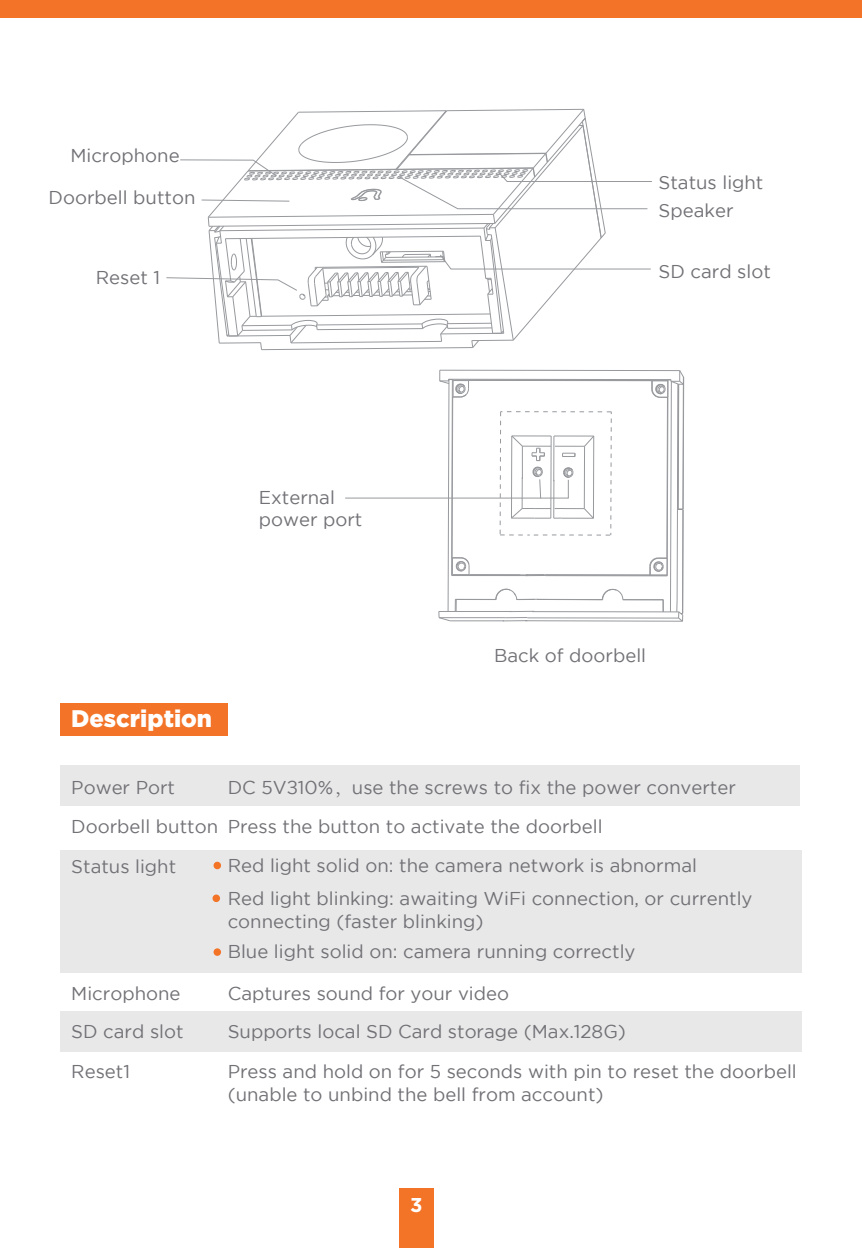
<style>
.page{position:relative;width:862px;height:1248px;background:#fff}
.page>*{position:absolute;margin:0;border:0;box-sizing:border-box;transform-origin:0 0}
.t1{font:900 24px "Gotham";color:#fff}
.t2{font:700 20px "Gotham";color:#fff}
.t3{font:18.4px/39.2px "Gotham";color:#717176}
.s1{font-family:"Adobe Song Std";font-weight:300}
</style>
<div class="page">
<div style="left:60px;top:1011px;width:741px;height:40px;background:#e8e8e9"></div>
<div style="left:60px;top:765px;width:740px;height:40px;background:#e8e8e9"></div>
<div style="left:60px;top:889px;width:741px;height:40px;background:#e8e8e9"></div>
<div style="left:60px;top:924px;width:741px;height:40px;background:#e8e8e9"></div>
<div style="left:60px;top:849px;width:741px;height:41px;background:#e8e8e9"></div>
<div style="left:60px;top:964px;width:741px;height:7px;background:#e8e8e9"></div>
<div style="left:212px;top:894px;width:8px;height:8px;background:#f37426;border-radius:50%"></div>
<div style="left:213px;top:948px;width:8px;height:7px;background:#f37426;border-radius:50%"></div>
<div style="left:213px;top:861px;width:8px;height:8px;background:#f37426;border-radius:50%"></div>
<svg style="left:166px;top:108px;width:486px;height:242px"></svg>
<hr style="left:447px;top:379px;width:3px;height:232px;background:#97999d">
<hr style="left:451px;top:379px;width:2px;height:196px;background:#97999d">
<svg style="left:438px;top:598px;width:19px;height:23px"></svg>
<hr style="left:450px;top:620px;width:54px;height:1px;background:#97999d">
<svg style="left:503px;top:620px;width:22px;height:1px"></svg>
<hr style="left:525px;top:620px;width:157px;height:2px;background:#97999d">
<hr style="left:527px;top:617px;width:151px;height:1px;background:#97999d">
<hr style="left:505px;top:616px;width:22px;height:2px;background:#97999d">
<hr style="left:439px;top:617px;width:66px;height:1px;background:#97999d">
<hr style="left:532px;top:611px;width:147px;height:1px;background:#97999d">
<hr style="left:510px;top:610px;width:24px;height:2px;background:#97999d">
<hr style="left:439px;top:610px;width:73px;height:2px;background:#97999d">
<hr style="left:455px;top:598px;width:41px;height:2px;background:#97999d">
<hr style="left:516px;top:598px;width:21px;height:2px;background:#97999d">
<hr style="left:537px;top:598px;width:65px;height:2px;background:#97999d">
<hr style="left:623px;top:599px;width:40px;height:1px;background:#97999d">
<hr style="left:525px;top:574px;width:20px;height:2px;background:#97999d">
<hr style="left:451px;top:575px;width:76px;height:1px;background:#97999d">
<hr style="left:545px;top:574px;width:122px;height:2px;background:#97999d">
<hr style="left:453px;top:574px;width:75px;height:1px;background:#97999d">
<svg style="left:662px;top:599px;width:2px;height:12px"></svg>
<hr style="left:666px;top:380px;width:2px;height:196px;background:#97999d">
<hr style="left:670px;top:381px;width:2px;height:230px;background:#97999d">
<hr style="left:676px;top:384px;width:2px;height:216px;background:#97999d">
<hr style="left:677px;top:384px;width:2px;height:125px;background:#97999d">
<hr style="left:682px;top:509px;width:2px;height:104px;background:#97999d">
<hr style="left:682px;top:377px;width:2px;height:132px;background:#97999d">
<svg style="left:676px;top:600px;width:8px;height:22px"></svg>
<svg style="left:678px;top:507px;width:6px;height:3px"></svg>
<hr style="left:453px;top:379px;width:215px;height:2px;background:#97999d">
<hr style="left:448px;top:378px;width:223px;height:2px;background:#97999d">
<hr style="left:440px;top:369px;width:240px;height:2px;background:#97999d">
<svg style="left:439px;top:370px;width:30px;height:28px"></svg>
<svg style="left:453px;top:557px;width:17px;height:18px"></svg>
<svg style="left:649px;top:557px;width:19px;height:18px"></svg>
<svg style="left:651px;top:369px;width:34px;height:29px"></svg>
<svg style="left:601px;top:588px;width:23px;height:12px"></svg>
<svg style="left:495px;top:588px;width:39px;height:12px"></svg>
<svg style="left:345px;top:411px;width:267px;height:124px"></svg>
<div style="left:0;top:0;width:862px;height:17px;background:#f37428"></div>
<div style="left:60px;top:703px;width:168px;height:33px;background:#f37428"></div>
<div style="left:399px;top:1188px;width:35px;height:59px;background:#f37327"></div>
<p class="t3" style="left:70px;top:136px;width:111px">Microphone</p>
<p class="t3" style="left:49px;top:177px;width:148px">Doorbell button</p>
<p class="t3" style="left:658px;top:168px;width:106px;line-height:28px">Status light<br>Speaker</p>
<p class="t3" style="left:96px;top:258px;width:66px">Reset 1</p>
<p class="t3" style="left:658px;top:251px;width:114px">SD card slot</p>
<p class="t3" style="left:259px;top:485px;width:105px;line-height:22.4px">External power port</p>
<h1 class="t1" style="left:71px;top:704px;width:143px">Description</h1>
<p class="t3" style="left:494px;top:635px;width:154px">Back of doorbell</p>
<p class="t3" style="left:71px;top:767px;width:105px">Power Port</p>
<p class="t3" style="left:71px;top:806px;width:148px">Doorbell button</p>
<p class="t3" style="left:228px;top:767px;width:510px">DC 5V±10%<span class="s1">，</span>use the screws to fix the power converter</p>
<p class="t3" style="left:228px;top:806px;width:376px">Press the button to activate the doorbell</p>
<p class="t3" style="left:71px;top:846px;width:106px">Status light</p>
<p class="t3" style="left:228px;top:845px;width:471px">Red light solid on: the camera network is abnormal</p>
<p class="t3" style="left:228px;top:887px;width:526px;line-height:22.4px">Red light blinking: awaiting WiFi connection, or currently connecting (faster blinking)</p>
<p class="t3" style="left:71px;top:973px;width:114px">Microphone<br>SD card slot<br>Reset1</p>
<p class="t3" style="left:228px;top:931px;width:409px">Blue light solid on: camera running correctly</p>
<p class="t3" style="left:228px;top:973px;width:570px">Captures sound for your video<br>Supports local SD Card storage (Max.128G)<br>Press and hold on for 5 seconds with pin to reset the doorbell</p>
<p class="t3" style="left:228px;top:1073px;width:377px">(unable to unbind the bell from account)</p>
<p class="t2" style="left:410px;top:1192px;width:14px">3</p>
</div>
